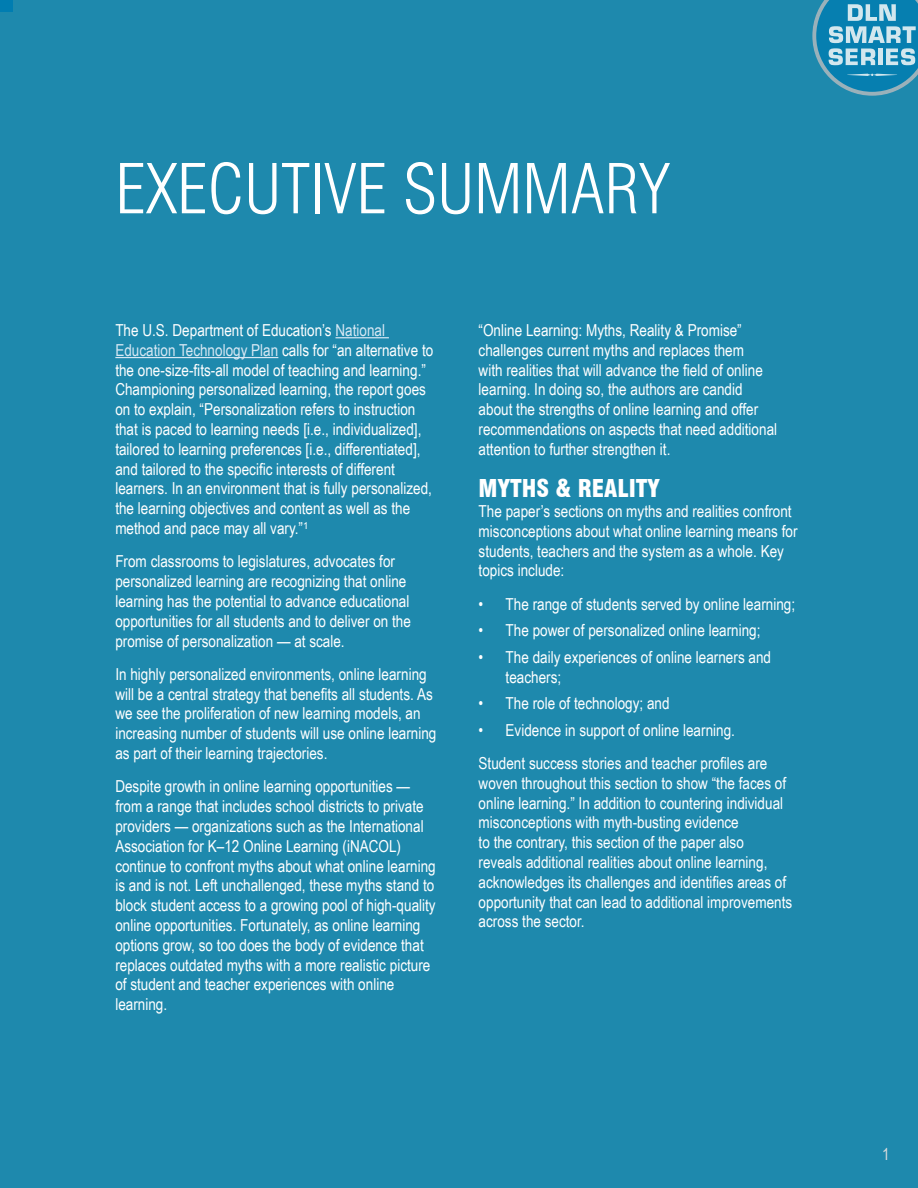
<style>
.page{position:relative;width:918px;height:1188px;background:#1e89ad}
.page>*{position:absolute;margin:0;border:0;box-sizing:border-box;transform-origin:0 0}
.t1{font:300 condensed 67.5px "Swiss 721 BT";color:#fff}
.t2{font:900 condensed 24px "Swiss 721 BT";color:#fff}
.t3{font:16.5px/19.8px "Arial Narrow";color:#fff}
.t4{font:16.5px "Arial Narrow";color:#dadbdc}
.s1{color:#d7e8f4}
</style>
<div class="page">
<div style="left:0;top:0;width:13px;height:11px;background:#007db1"></div>
<svg style="left:812px;top:0;width:106px;height:96px"></svg>
<hr style="left:336px;top:337px;width:53px;height:1px;background:#d7e8f4">
<hr style="left:115px;top:357px;width:163px;height:1px;background:#d7e8f4">
<h1 class="t1" style="left:115px;top:148px;width:556px">EXECUTIVE SUMMARY</h1>
<p class="t3" style="left:115px;top:320px;width:319px">The U.S. Department of Education’s <span class="s1">National Education Technology Plan</span> calls for “an alternative to the one-size-fits-all model of teaching and learning.” Championing personalized learning, the report goes on to explain, “Personalization refers to instruction that is paced to learning needs [i.e., individualized], tailored to learning preferences [i.e., differentiated], and tailored to the specific interests of different learners. In an environment that is fully personalized, the learning objectives and content as well as the method and pace may all vary.”<sup>1</sup></p>
<p class="t3" style="left:115px;top:551px;width:297px">From classrooms to legislatures, advocates for personalized learning are recognizing that online learning has the potential to advance educational opportunities for all students and to deliver on the promise of personalization — at scale.</p>
<p class="t3" style="left:115px;top:663px;width:323px">In highly personalized environments, online learning will be a central strategy that benefits all students. As we see the proliferation of new learning models, an increasing number of students will use online learning as part of their learning trajectories.</p>
<p class="t3" style="left:115px;top:776px;width:322px">Despite growth in online learning opportunities — from a range that includes school districts to private providers — organizations such as the International Association for K–12 Online Learning (iNACOL) continue to confront myths about what online learning is and is not. Left unchallenged, these myths stand to block student access to a growing pool of high-quality online opportunities. Fortunately, as online learning options grow, so too does the body of evidence that replaces outdated myths with a more realistic picture of student and teacher experiences with online learning.</p>
<p class="t3" style="left:479px;top:320px;width:300px">“Online Learning: Myths, Reality &amp; Promise” challenges current myths and replaces them<br>with realities that will advance the field of online learning. In doing so, the authors are candid about the strengths of online learning and offer recommendations on aspects that need additional attention to further strengthen it.</p>
<h2 class="t2" style="left:479px;top:474px;width:183px">MYTHS &amp; REALITY</h2>
<p class="t3" style="left:479px;top:501px;width:320px">The paper’s sections on myths and realities confront misconceptions about what online learning means for students, teachers and the system as a whole. Key topics include:</p>
<p class="t3" style="left:479px;top:593px;width:318px">• The range of students served by online learning;</p>
<p class="t3" style="left:479px;top:620px;width:283px">• The power of personalized online learning;</p>
<p class="t3" style="left:506px;top:646px;width:267px;text-indent:-27px">• The daily experiences of online learners and teachers;</p>
<p class="t3" style="left:479px;top:693px;width:192px">• The role of technology; and</p>
<p class="t3" style="left:479px;top:713px;width:290px;line-height:33.3px">• Evidence in support of online learning.<br>Student success stories and teacher profiles are</p>
<p class="t3" style="left:479px;top:772px;width:315px">woven throughout this section to show “the faces of online learning.” In addition to countering individual misconceptions with myth-busting evidence<br>to the contrary, this section of the paper also<br>reveals additional realities about online learning, acknowledges its challenges and identifies areas of opportunity that can lead to additional improvements across the sector.</p>
<p class="t4" style="left:882px;top:1142px;width:9px">1</p>
</div>
